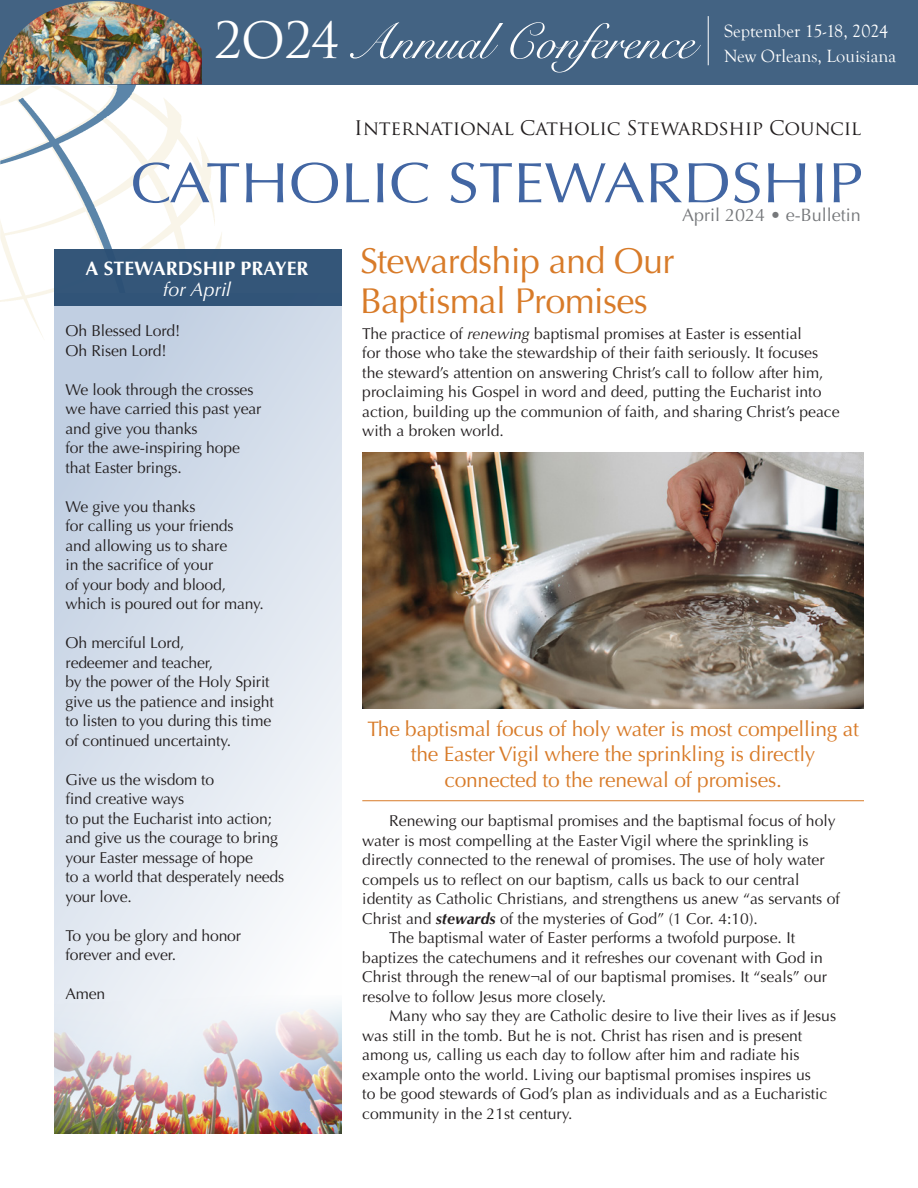
<style>
.page{position:relative;width:918px;height:1188px;background:#fff}
.page>*{position:absolute;margin:0;border:0;box-sizing:border-box;transform-origin:0 0}
.t1{font:57px "Optima";color:#4266a3;scale:1.09 1}
.t2{font:50.4px "Snell Roundhand";letter-spacing:-.01em;color:#fff}
.t3{font:36px/40.5px "Optima";letter-spacing:-.02em;color:#d87b29}
.Proposal{font:21px/25.5px "Optima";letter-spacing:-.01em;color:#d87b29;text-align:center}
.t4{font:19.65px "Trajan Pro";letter-spacing:-.01em;color:#231f20}
.t5{font:700 19.5px/21px "Optima";color:#fff;text-align:center}
.t6{font:18.15px "Goudy Old Style T";color:#fff}
.t7{font:18px "Optima";color:#76787b}
.No_Spacing{font:15.75px/19.5px "Optima";color:#231f20}
.s1{font-family:"Trajan Pro";font-size:48.75px}
.s2{font-weight:400;font-style:italic}
.s3{font-style:italic}
.s4{font-weight:700;font-style:italic}
</style>
<div class="page">
<img style="left:174px;top:108px;width:48px;height:141px">
<img style="left:0;top:84px;width:174px;height:253px">
<svg style="left:54px;top:305px;width:288px;height:691px;background:#dae2ed"></svg>
<div style="left:54px;top:249px;width:288px;height:56px;background:#345679"></div>
<div style="left:0;top:0;width:918px;height:84px;background:#436383"></div>
<hr style="left:708px;top:16px;width:1px;height:49px;background:#fff">
<img style="left:0;top:1px;width:202px;height:83px">
<img style="left:54px;top:996px;width:288px;height:138px">
<hr style="left:362px;top:800px;width:502px;height:1px;background:#d87b29">
<img style="left:362px;top:453px;width:502px;height:255px">
<p class="t2" style="left:214px;top:2px;width:482px"><span class="s1">2O24</span>Annual Conference</p>
<p class="t6" style="left:724px;top:21px;width:165px">September 15-18, 2024</p>
<p class="t6" style="left:724px;top:46px;width:173px">New Orleans, Louisiana</p>
<p class="t4" style="left:354px;top:116px;width:509px">International Catholic Stewardship Council</p>
<p class="t1" style="left:130px;top:150px;width:673px">CATHOLIC STEWARDSHIP</p>
<p class="t7" style="left:682px;top:205px;width:180px">April 2024 • e-Bulletin</p>
<p class="t5" style="left:85px;top:258px;width:225px">A STEWARDSHIP PRAYER <span class="s2">for April</span></p>
<p class="No_Spacing" style="left:362px;top:324px;width:479px">The practice of <span class="s3">renewing</span> baptismal promises at Easter is essential<br>for those who take the stewardship of their faith seriously. It focuses the steward’s attention on answering Christ’s call to follow after him, proclaiming his Gospel in word and deed, putting the Eucharist into action, building up the communion of faith, and sharing Christ’s peace with a broken world.</p>
<p class="t3" style="left:360px;top:241px;width:316px">Stewardship and Our<br>Baptismal Promises</p>
<p class="No_Spacing" style="left:66px;top:321px;width:116px">Oh Blessed Lord!</p>
<p class="No_Spacing" style="left:66px;top:341px;width:103px">Oh Risen Lord!</p>
<p class="No_Spacing" style="left:66px;top:380px;width:189px">We look through the crosses</p>
<p class="No_Spacing" style="left:66px;top:399px;width:197px">we have carried this past year</p>
<p class="No_Spacing" style="left:66px;top:419px;width:134px">and give you thanks</p>
<p class="No_Spacing" style="left:66px;top:438px;width:176px">for the awe-inspiring hope</p>
<p class="No_Spacing" style="left:66px;top:458px;width:118px">that Easter brings.</p>
<p class="No_Spacing" style="left:66px;top:497px;width:131px">We give you thanks</p>
<p class="No_Spacing" style="left:66px;top:516px;width:170px">for calling us your friends</p>
<p class="No_Spacing" style="left:66px;top:536px;width:163px">and allowing us to share</p>
<p class="No_Spacing" style="left:66px;top:555px;width:149px">in the sacrifice of your</p>
<p class="No_Spacing" style="left:66px;top:575px;width:162px">of your body and blood,</p>
<p class="No_Spacing" style="left:66px;top:594px;width:200px">which is poured out for many.</p>
<p class="No_Spacing" style="left:66px;top:633px;width:120px">Oh merciful Lord,</p>
<p class="No_Spacing" style="left:66px;top:653px;width:149px">redeemer and teacher,</p>
<p class="No_Spacing" style="left:66px;top:672px;width:206px">by the power of the Holy Spirit</p>
<p class="No_Spacing" style="left:66px;top:692px;width:210px">give us the patience and insight</p>
<p class="No_Spacing" style="left:66px;top:711px;width:207px">to listen to you during this time</p>
<p class="No_Spacing" style="left:66px;top:731px;width:167px">of continued uncertainty.</p>
<p class="No_Spacing" style="left:66px;top:770px;width:150px">Give us the wisdom to find creative ways</p>
<p class="No_Spacing" style="left:66px;top:809px;width:208px">to put the Eucharist into action;</p>
<p class="No_Spacing" style="left:66px;top:828px;width:214px">and give us the courage to bring</p>
<p class="No_Spacing" style="left:66px;top:848px;width:189px">your Easter message of hope</p>
<p class="No_Spacing" style="left:66px;top:867px;width:220px">to a world that desperately needs your love.</p>
<p class="No_Spacing" style="left:66px;top:926px;width:177px">To you be glory and honor forever and ever.</p>
<p class="No_Spacing" style="left:66px;top:984px;width:41px">Amen</p>
<p class="Proposal" style="left:367px;top:716px;width:493px">The baptismal focus of holy water is most compelling at the Easter Vigil where the sprinkling is directly connected to the renewal of promises.</p>
<p class="No_Spacing" style="left:362px;top:811px;width:479px;text-indent:27px">Renewing our baptismal promises and the baptismal focus of holy water is most compelling at the Easter Vigil where the sprinkling is directly connected to the renewal of promises. The use of holy water compels us to reflect on our baptism, calls us back to our central identity as Catholic Christians, and strengthens us anew “as servants of Christ and <span class="s4">stewards</span> of the mysteries of God” (1 Cor. 4:10).</p>
<p class="No_Spacing" style="left:362px;top:928px;width:466px;text-indent:27px">The baptismal water of Easter performs a twofold purpose. It baptizes the catechumens and it refreshes our covenant with God in Christ through the renew¬al of our baptismal promises. It “seals” our resolve to follow Jesus more closely.</p>
<p class="No_Spacing" style="left:362px;top:1006px;width:475px;text-indent:27px">Many who say they are Catholic desire to live their lives as if Jesus was still in the tomb. But he is not. Christ has risen and is present among us, calling us each day to follow after him and radiate his example onto the world. Living our baptismal promises inspires us<br>to be good stewards of God’s plan as individuals and as a Eucharistic community in the 21st century.</p>
</div>
